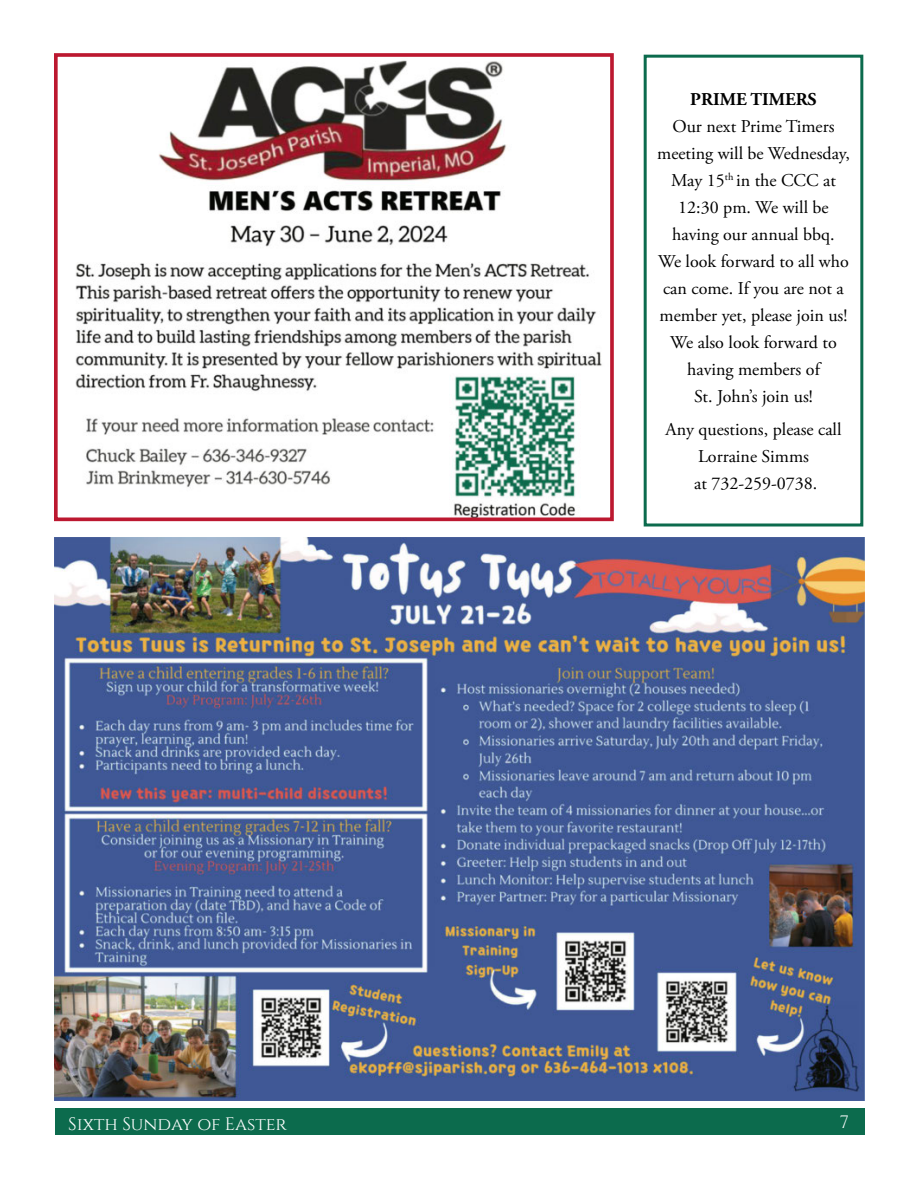
<style>
.page{position:relative;width:918px;height:1188px;background:#fff}
.page>*{position:absolute;margin:0;border:0;box-sizing:border-box;transform-origin:0 0}
.t1{font:18px/27px "Adobe Garamond Pro";color:#000;text-align:center}
.t2{font:18px "Yjjjrs Cinzel";color:#fff}
.t3{font:700 18px "Adobe Garamond Pro";color:#000}
.t4{font:18px "Nblqyn Cinzel";color:#fff}
</style>
<div class="page">
<div style="left:55px;top:1108px;width:810px;height:27px;background:#0c6b4d"></div>
<img style="left:75px;top:60px;width:527px;height:456px">
<div style="left:54px;top:53px;width:560px;height:468px;border:4px solid #bc1830"></div>
<div style="left:644px;top:55px;width:219px;height:471px;border:3px solid #0c6b4d"></div>
<img style="left:55px;top:538px;width:810px;height:562px">
<p class="t3" style="left:690px;top:89px;width:128px">PRIME TIMERS</p>
<p class="t1" style="left:657px;top:113px;width:194px">Our next Prime Timers meeting will be Wednesday,<br>May 15<sup>th</sup> in the CCC at<br>12:30 pm. We will be having our annual bbq.<br>We look forward to all who can come. If you are not a member yet, please join us!<br>We also look forward to having members of<br>St. John’s join us!</p>
<p class="t1" style="left:665px;top:417px;width:178px">Any questions, please call<br>Lorraine Simms<br>at 732-259-0738.</p>
<p class="t2" style="left:68px;top:1114px;width:220px">Sixth Sunday of Easter</p>
<p class="t4" style="left:840px;top:1111px;width:11px">7</p>
</div>
